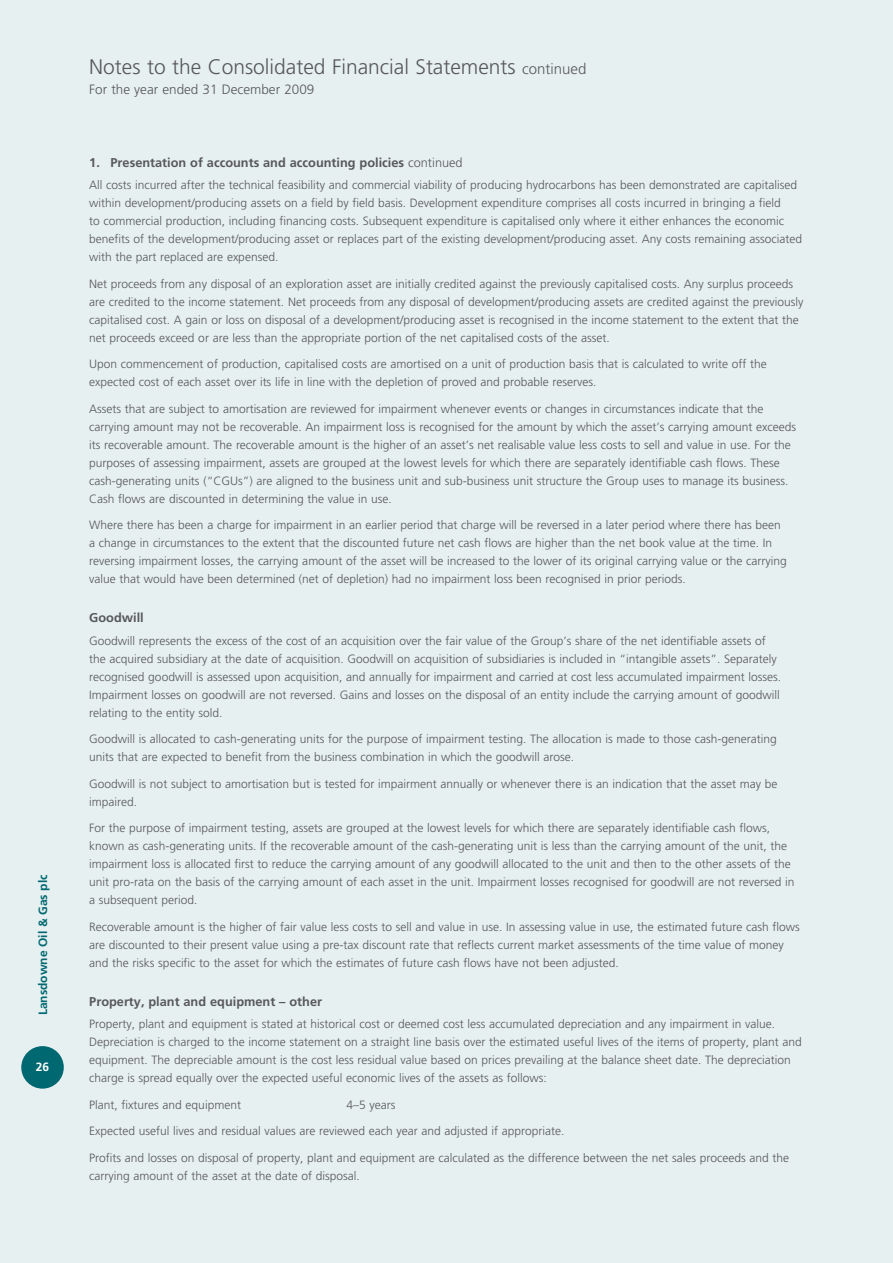
<style>
.page{position:relative;width:893px;height:1263px;background:#e6f0f1}
.page>*{position:absolute;margin:0;border:0;box-sizing:border-box;transform-origin:0 0}
.t1{font:300 21px "Frutiger";color:#58585a}
.t2{font:300 13.5px "Frutiger";color:#58585a}
.t3{font:700 12.75px "Frutiger";color:#58585a}
.t4{font:300 12px/18px "Frutiger";color:#58585a}
.t5{font:700 12px "Frutiger";color:#006871}
.t6{font:700 12px "Frutiger";color:#fff}
.s1{font-size:15px}
.s2{font-weight:300}
</style>
<div class="page">
<div style="left:21px;top:1046px;width:43px;height:43px;background:#006871;border-radius:50%"></div>
<p class="t5" style="left:36px;top:1015px;width:142px;rotate:-90deg">Lansdowne Oil &amp; Gas plc</p>
<p class="t6" style="left:36px;top:1060px;width:15px">26</p>
<h1 class="t1" style="left:89px;top:55px;width:499px">Notes to the Consolidated Financial Statements <span class="s1">continued</span></h1>
<p class="t2" style="left:89px;top:81px;width:227px">For the year ended 31 December 2009</p>
<p class="t3" style="left:89px;top:155px;width:375px">1. Presentation of accounts and accounting policies <span class="s2">continued</span></p>
<p class="t4" style="left:89px;top:176px;width:714px">All costs incurred after the technical feasibility and commercial viability of producing hydrocarbons has been demonstrated are capitalised within development/producing assets on a field by field basis. Development expenditure comprises all costs incurred in bringing a field<br>to commercial production, including financing costs. Subsequent expenditure is capitalised only where it either enhances the economic benefits of the development/producing asset or replaces part of the existing development/producing asset. Any costs remaining associated with the part replaced are expensed.</p>
<p class="t4" style="left:89px;top:275px;width:716px">Net proceeds from any disposal of an exploration asset are initially credited against the previously capitalised costs. Any surplus proceeds are credited to the income statement. Net proceeds from any disposal of development/producing assets are credited against the previously capitalised cost. A gain or loss on disposal of a development/producing asset is recognised in the income statement to the extent that the net proceeds exceed or are less than the appropriate portion of the net capitalised costs of the asset.</p>
<p class="t4" style="left:89px;top:355px;width:679px">Upon commencement of production, capitalised costs are amortised on a unit of production basis that is calculated to write off the expected cost of each asset over its life in line with the depletion of proved and probable reserves.</p>
<p class="t4" style="left:89px;top:400px;width:708px">Assets that are subject to amortisation are reviewed for impairment whenever events or changes in circumstances indicate that the carrying amount may not be recoverable. An impairment loss is recognised for the amount by which the asset’s carrying amount exceeds its recoverable amount. The recoverable amount is the higher of an asset’s net realisable value less costs to sell and value in use. For the purposes of assessing impairment, assets are grouped at the lowest levels for which there are separately identifiable cash flows. These cash-generating units (“CGUs”) are aligned to the business unit and sub-business unit structure the Group uses to manage its business.<br>Cash flows are discounted in determining the value in use.</p>
<p class="t4" style="left:89px;top:516px;width:699px">Where there has been a charge for impairment in an earlier period that charge will be reversed in a later period where there has been a change in circumstances to the extent that the discounted future net cash flows are higher than the net book value at the time. In reversing impairment losses, the carrying amount of the asset will be increased to the lower of its original carrying value or the carrying value that would have been determined (net of depletion) had no impairment loss been recognised in prior periods.</p>
<p class="t3" style="left:89px;top:610px;width:56px">Goodwill</p>
<p class="t4" style="left:89px;top:632px;width:693px">Goodwill represents the excess of the cost of an acquisition over the fair value of the Group’s share of the net identifiable assets of the acquired subsidiary at the date of acquisition. Goodwill on acquisition of subsidiaries is included in “intangible assets”. Separately recognised goodwill is assessed upon acquisition, and annually for impairment and carried at cost less accumulated impairment losses.<br>Impairment losses on goodwill are not reversed. Gains and losses on the disposal of an entity include the carrying amount of goodwill relating to the entity sold.</p>
<p class="t4" style="left:89px;top:730px;width:689px">Goodwill is allocated to cash-generating units for the purpose of impairment testing. The allocation is made to those cash-generating units that are expected to benefit from the business combination in which the goodwill arose.</p>
<p class="t4" style="left:89px;top:775px;width:690px">Goodwill is not subject to amortisation but is tested for impairment annually or whenever there is an indication that the asset may be impaired.</p>
<p class="t4" style="left:89px;top:819px;width:707px">For the purpose of impairment testing, assets are grouped at the lowest levels for which there are separately identifiable cash flows, known as cash-generating units. If the recoverable amount of the cash-generating unit is less than the carrying amount of the unit, the impairment loss is allocated first to reduce the carrying amount of any goodwill allocated to the unit and then to the other assets of the unit pro-rata on the basis of the carrying amount of each asset in the unit. Impairment losses recognised for goodwill are not reversed in a subsequent period.</p>
<p class="t4" style="left:89px;top:918px;width:712px">Recoverable amount is the higher of fair value less costs to sell and value in use. In assessing value in use, the estimated future cash flows are discounted to their present value using a pre-tax discount rate that reflects current market assessments of the time value of money and the risks specific to the asset for which the estimates of future cash flows have not been adjusted.</p>
<p class="t3" style="left:89px;top:994px;width:234px">Property, plant and equipment – other</p>
<p class="t4" style="left:89px;top:1015px;width:714px">Property, plant and equipment is stated at historical cost or deemed cost less accumulated depreciation and any impairment in value.<br>Depreciation is charged to the income statement on a straight line basis over the estimated useful lives of the items of property, plant and equipment. The depreciable amount is the cost less residual value based on prices prevailing at the balance sheet date. The depreciation charge is spread equally over the expected useful economic lives of the assets as follows:</p>
<p class="t4" style="left:89px;top:1096px;width:153px">Plant, fixtures and equipment</p>
<p class="t4" style="left:346px;top:1096px;width:51px">4–5 years</p>
<p class="t4" style="left:89px;top:1122px;width:477px">Expected useful lives and residual values are reviewed each year and adjusted if appropriate.</p>
<p class="t4" style="left:89px;top:1149px;width:701px">Profits and losses on disposal of property, plant and equipment are calculated as the difference between the net sales proceeds and the carrying amount of the asset at the date of disposal.</p>
</div>
